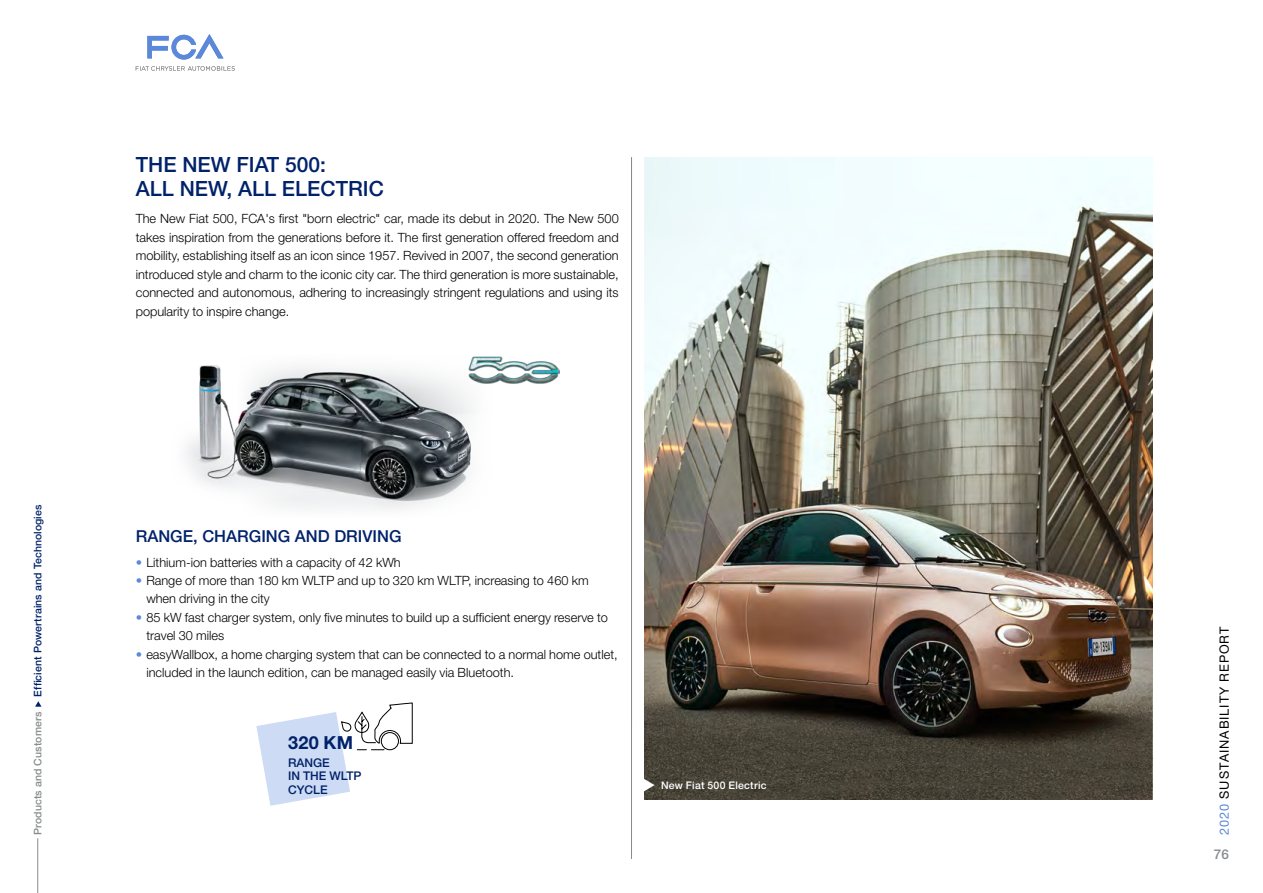
<style>
.page{position:relative;width:1263px;height:893px;background:#fff}
.page>*{position:absolute;margin:0;border:0;box-sizing:border-box;transform-origin:0 0}
.t1{font:500 21px/24px "Helvetica Neue LT Pro";color:#00226a}
.t2{font:700 18px "Helvetica Neue LT Pro";color:#00226a}
.t3{font:500 16.5px "Helvetica Neue LT Pro";color:#00226a}
.t4{font:500 13.5px "Helvetica Neue LT Pro";color:#878b8d}
.t5{font:300 12.75px/18.5px "Helvetica Neue LT Pro";color:#000}
.t6{font:12.75px "Helvetica Neue LT Pro";letter-spacing:.07em;color:#000}
.t7{font:500 12px/13.5px "Helvetica Neue LT Pro";color:#00226a}
.t8{font:500 10.5px "Helvetica Neue LT Pro";letter-spacing:.01em;color:#00226a}
.t9{font:500 10.5px "Helvetica Neue LT Pro";letter-spacing:.01em;color:#878b8d}
.t10{font:500 10.5px "Helvetica Neue LT Pro";letter-spacing:.02em;color:#fff}
.s1{font-weight:400;color:#5c88da}
.s2{color:#5c88da}
</style>
<div class="page">
<hr style="left:37px;top:838px;width:1px;height:55px;background:#878b8d">
<svg style="left:35px;top:701px;width:7px;height:6px"></svg>
<img style="left:186px;top:356px;width:316px;height:153px">
<img style="left:644px;top:157px;width:508px;height:468px">
<svg style="left:644px;top:625px;width:508px;height:175px;background:#4d4034"></svg>
<svg style="left:644px;top:779px;width:10px;height:12px"></svg>
<img style="left:468px;top:357px;width:92px;height:27px">
<svg style="left:256px;top:702px;width:157px;height:104px"></svg>
<hr style="left:631px;top:157px;width:1px;height:702px;background:#878b8d">
<svg style="left:147px;top:34px;width:76px;height:26px"></svg>
<svg style="left:136px;top:66px;width:99px;height:5px"></svg>
<p class="t8" style="left:32px;top:697px;width:194px;rotate:-90deg">Efficient Powertrains and Technologies</p>
<p class="t9" style="left:32px;top:835px;width:125px;rotate:-90deg">Products and Customers</p>
<h1 class="t1" style="left:136px;top:153px;width:250px">THE NEW FIAT 500:<br>ALL NEW, ALL ELECTRIC</h1>
<p class="t5" style="left:136px;top:209px;width:484px;text-align:justify">The New Fiat 500, FCA's first "born electric" car, made its debut in 2020. The New 500 takes inspiration from the generations before it. The first generation offered freedom and mobility, establishing itself as an icon since 1957. Revived in 2007, the second generation introduced style and charm to the iconic city car. The third generation is more sustainable, connected and autonomous, adhering to increasingly stringent regulations and using its popularity to inspire change.</p>
<p class="t3" style="left:136px;top:526px;width:267px">RANGE, CHARGING AND DRIVING</p>
<p class="t5" style="left:136px;top:552px;width:267px"><span class="s1">•</span> Lithium-ion batteries with a capacity of 42 kWh</p>
<p class="t5" style="left:146px;top:571px;width:444px;text-indent:-11px"><span class="s1">•</span> Range of more than 180 km WLTP and up to 320 km WLTP, increasing to 460 km when driving in the city</p>
<p class="t5" style="left:146px;top:608px;width:463px;text-indent:-11px"><span class="s1">•</span> 85 kW fast charger system, only five minutes to build up a sufficient energy reserve to travel 30 miles</p>
<p class="t5" style="left:146px;top:645px;width:473px;text-indent:-11px"><span class="s1">•</span> easyWallbox, a home charging system that can be connected to a normal home outlet, included in the launch edition, can be managed easily via Bluetooth.</p>
<h2 class="t2" style="left:288px;top:732px;width:66px">320 KM</h2>
<p class="t7" style="left:288px;top:756px;width:75px">RANGE<br>IN THE WLTP<br>CYCLE</p>
<p class="t10" style="left:661px;top:779px;width:107px">New Fiat 500 Electric</p>
<p class="t6" style="left:1217px;top:835px;width:210px;rotate:-90deg"><span class="s2">2020</span> SUSTAINABILITY REPORT</p>
<p class="t4" style="left:1214px;top:846px;width:17px">76</p>
</div>
